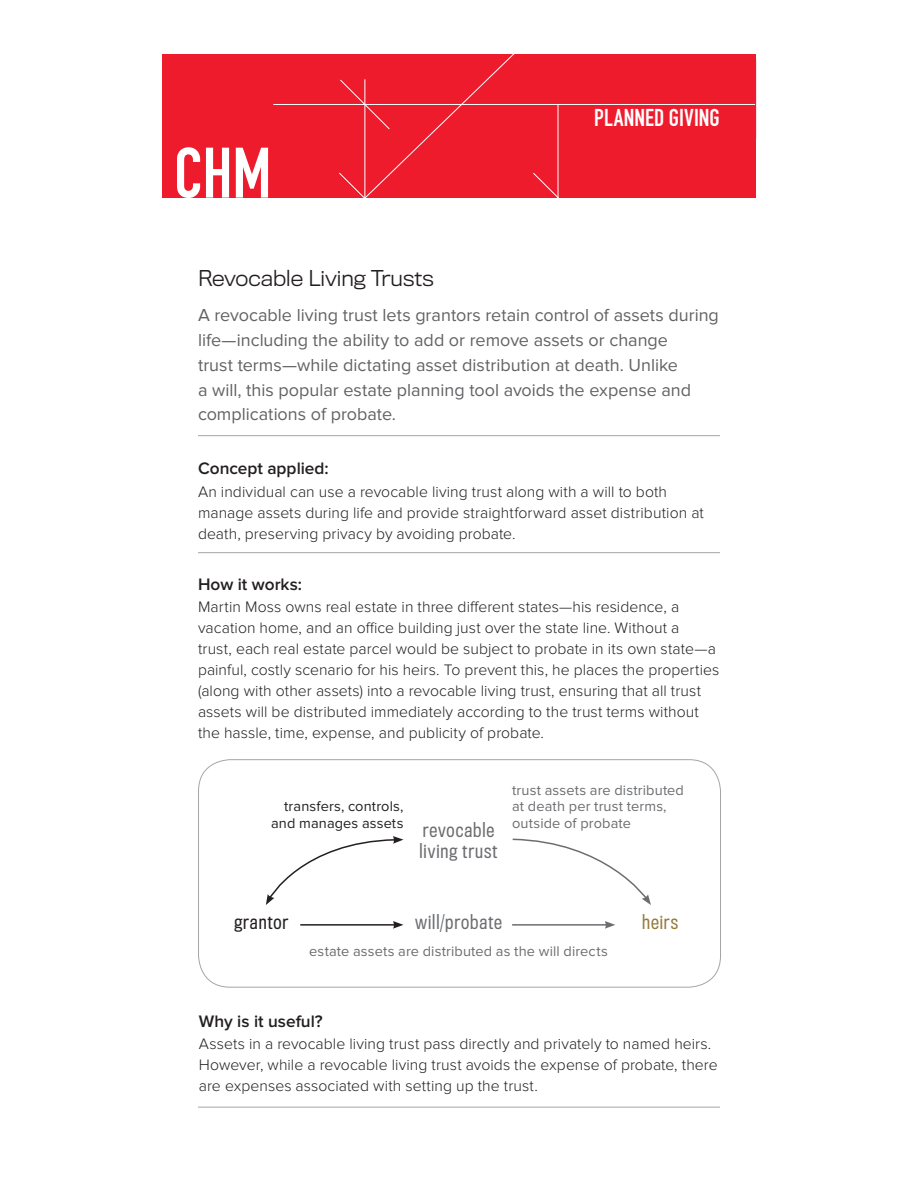
<style>
.page{position:relative;width:918px;height:1188px;background:#fff}
.page>*{position:absolute;margin:0;border:0;box-sizing:border-box;transform-origin:0 0}
.t1{font:24px "DIN Engschrift Std";letter-spacing:.005em;color:#fff}
.t2{font:300 20.25px "Titling Gothic Normal";letter-spacing:-.005em;color:#231f20}
.t3{font:18.75px/21px "Titling Gothic Cond";letter-spacing:.05em;color:#6c6d70}
.t4{font:18.75px "Titling Gothic Cond";letter-spacing:.05em;color:#231f20}
.t5{font:18.75px "Titling Gothic Cond";letter-spacing:.05em;color:#937c3a}
.t6{font:18px/24.8px "Proxima Nova";color:#636366}
.t7{font:600 17.25px "Proxima Nova";color:#231f20}
.t8{font:300 15.75px/21px "Proxima Nova";letter-spacing:.005em;color:#231f20}
.t9{font:14.55px/16.5px "Proxima Nova";letter-spacing:.01em;color:#6c6d70}
.t10{font:14.55px/16.5px "Proxima Nova";letter-spacing:.01em;color:#231f20;text-align:right}
</style>
<div class="page">
<hr style="left:198px;top:552px;width:522px;height:1px;background:#a4a5a6">
<hr style="left:198px;top:435px;width:522px;height:1px;background:#a4a5a6">
<hr style="left:198px;top:1107px;width:522px;height:1px;background:#a4a5a6">
<div style="left:162px;top:54px;width:594px;height:144px;background:#ee1b2d"></div>
<svg style="left:177px;top:147px;width:23px;height:51px"></svg>
<svg style="left:206px;top:148px;width:23px;height:50px"></svg>
<svg style="left:236px;top:148px;width:32px;height:50px"></svg>
<hr style="left:273px;top:104px;width:483px;height:1px;background:#fff">
<svg style="left:339px;top:54px;width:176px;height:144px"></svg>
<hr style="left:755px;top:59px;width:1px;height:79px;background:#ee1b2d">
<hr style="left:558px;top:104px;width:1px;height:94px;background:#fff">
<svg style="left:533px;top:172px;width:26px;height:26px"></svg>
<div style="left:198px;top:759px;width:523px;height:229px;border:1px solid #a4a5a6;border-radius:32px"></div>
<svg style="left:266px;top:836px;width:137px;height:69px"></svg>
<hr style="left:300px;top:924px;width:95px;height:2px;background:#231f20">
<svg style="left:393px;top:921px;width:10px;height:8px"></svg>
<hr style="left:512px;top:924px;width:95px;height:2px;background:#6c6d70">
<svg style="left:605px;top:921px;width:10px;height:8px"></svg>
<svg style="left:512px;top:838px;width:139px;height:67px"></svg>
<h1 class="t1" style="left:594px;top:103px;width:127px">PLANNED GIVING</h1>
<p class="t2" style="left:198px;top:266px;width:238px">Revocable Living Trusts</p>
<p class="t6" style="left:198px;top:303px;width:522px">A revocable living trust lets grantors retain control of assets during life—including the ability to add or remove assets or change<br>trust terms—while dictating asset distribution at death. Unlike<br>a will, this popular estate planning tool avoids the expense and complications of probate.</p>
<p class="t7" style="left:198px;top:459px;width:132px">Concept applied:</p>
<p class="t8" style="left:198px;top:481px;width:507px">An individual can use a revocable living trust along with a will to both manage assets during life and provide straightforward asset distribution at death, preserving privacy by avoiding probate.</p>
<p class="t7" style="left:198px;top:574px;width:106px">How it works:</p>
<p class="t8" style="left:198px;top:597px;width:523px">Martin Moss owns real estate in three different states—his residence, a vacation home, and an office building just over the state line. Without a<br>trust, each real estate parcel would be subject to probate in its own state—a painful, costly scenario for his heirs. To prevent this, he places the properties (along with other assets) into a revocable living trust, ensuring that all trust assets will be distributed immediately according to the trust terms without the hassle, time, expense, and publicity of probate.</p>
<p class="t10" style="left:271px;top:798px;width:134px">transfers, controls, and manages assets</p>
<p class="t3" style="left:420px;top:819px;width:80px">revocable living trust</p>
<p class="t9" style="left:512px;top:782px;width:173px">trust assets are distributed at death per trust terms, outside of probate</p>
<p class="t4" style="left:234px;top:911px;width:56px">grantor</p>
<p class="t3" style="left:415px;top:911px;width:88px">will/probate</p>
<p class="t5" style="left:642px;top:911px;width:38px">heirs</p>
<p class="t9" style="left:309px;top:943px;width:300px">estate assets are distributed as the will directs</p>
<p class="t7" style="left:199px;top:1011px;width:125px">Why is it useful?</p>
<p class="t8" style="left:199px;top:1034px;width:520px">Assets in a revocable living trust pass directly and privately to named heirs.<br>However, while a revocable living trust avoids the expense of probate, there are expenses associated with setting up the trust.</p>
</div>
